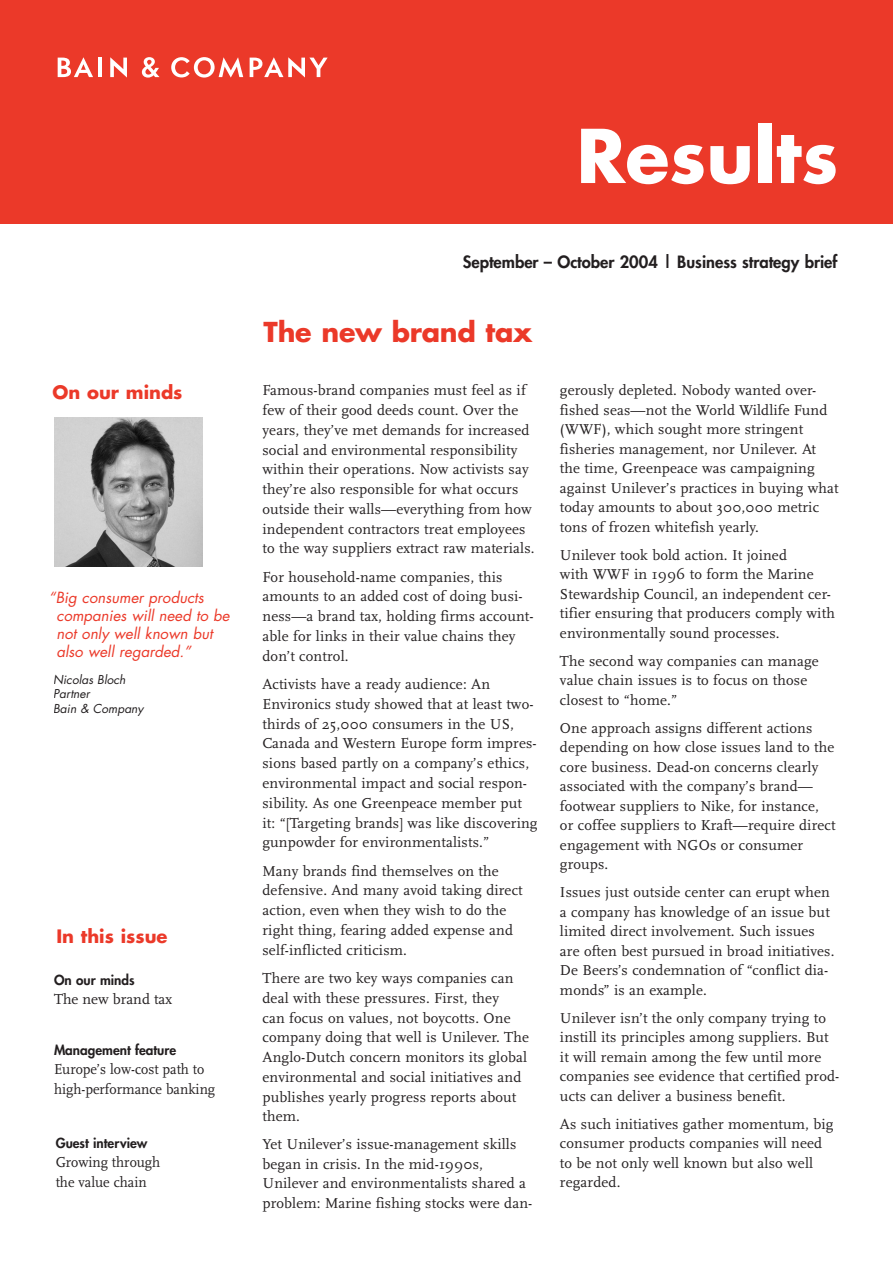
<style>
.page{position:relative;width:893px;height:1263px;background:#fff}
.page>*{position:absolute;margin:0;border:0;box-sizing:border-box;transform-origin:0 0}
.t1{font:700 72px "Futura";color:#fff}
.t2{font:700 26.7px "Futura";letter-spacing:-.01em;color:#eb3929}
.t3{font:700 18px "Futura";color:#eb3929}
.t4{font:800 16.5px "Futura";color:#231f20}
.t5{font:15px/19.5px "Scala";letter-spacing:.01em;color:#231f20}
.t6{font:italic 15px/18px "Futura";color:#eb3929}
.t7{font:15px/19.5px "Scala";letter-spacing:.01em;color:#231f20;scale:.95 1}
.t8{font:800 13.5px "Futura";color:#231f20}
.t9{font:italic 12px/14.4px "Futura";color:#231f20}
</style>
<div class="page">
<div style="left:0;top:0;width:893px;height:224px;background:#eb3929"></div>
<img style="left:54px;top:417px;width:149px;height:149px">
<svg style="left:171px;top:57px;width:72px;height:21px"></svg>
<svg style="left:110px;top:57px;width:17px;height:21px"></svg>
<hr style="left:98px;top:58px;width:4px;height:19px;background:#fff">
<svg style="left:58px;top:57px;width:35px;height:20px"></svg>
<svg style="left:142px;top:57px;width:18px;height:21px"></svg>
<svg style="left:250px;top:57px;width:78px;height:21px"></svg>
<h1 class="t1" style="left:576px;top:108px;width:263px">Results</h1>
<p class="t4" style="left:463px;top:251px;width:376px">September – October 2004 | Business strategy brief</p>
<h2 class="t2" style="left:264px;top:314px;width:270px">The new brand tax</h2>
<p class="t3" style="left:53px;top:380px;width:132px">On our minds</p>
<p class="t5" style="left:262px;top:381px;width:274px">Famous-brand companies must feel as if few of their good deeds count. Over the years, they’ve met demands for increased social and environmental responsibility within their operations. Now activists say they’re also responsible for what occurs outside their walls—everything from how independent contractors treat employees to the way suppliers extract raw materials.</p>
<p class="t5" style="left:262px;top:567px;width:273px">For household-name companies, this amounts to an added cost of doing busi&shy;ness—a brand tax, holding firms account&shy;able for links in their value chains they don’t control.</p>
<p class="t5" style="left:262px;top:674px;width:276px">Activists have a ready audience: An Environics study showed that at least two&shy;thirds of 25,000 consumers in the US, Canada and Western Europe form impres&shy;sions based partly on a company’s ethics, environmental impact and social respon&shy;sibility. As one Greenpeace member put it: “[Targeting brands] was like discovering gunpowder for environmentalists.”</p>
<p class="t5" style="left:262px;top:861px;width:262px">Many brands find themselves on the defensive. And many avoid taking direct action, even when they wish to do the right thing, fearing added expense and self-inflicted criticism.</p>
<p class="t5" style="left:262px;top:968px;width:268px">There are two key ways companies can deal with these pressures. First, they<br>can focus on values, not boycotts. One company doing that well is Unilever. The Anglo-Dutch concern monitors its global environmental and social initiatives and publishes yearly progress reports about them.</p>
<p class="t5" style="left:262px;top:1135px;width:271px">Yet Unilever’s issue-management skills began in crisis. In the mid-1990s, Unilever and environmentalists shared a problem: Marine fishing stocks were dan-</p>
<p class="t6" style="left:57px;top:588px;width:175px;text-indent:-8px">“Big consumer products companies will need to be not only well known but also well regarded.”</p>
<p class="t9" style="left:53px;top:672px;width:92px">Nicolas Bloch<br>Partner<br>Bain &amp; Company</p>
<p class="t3" style="left:56px;top:924px;width:113px">In this issue</p>
<p class="t8" style="left:54px;top:970px;width:82px">On our minds</p>
<p class="t5" style="left:54px;top:990px;width:120px">The new brand tax</p>
<p class="t8" style="left:54px;top:1041px;width:124px">Management feature</p>
<p class="t7" style="left:54px;top:1060px;width:171px">Europe’s low-cost path to high-performance banking</p>
<p class="t8" style="left:56px;top:1134px;width:93px">Guest interview</p>
<p class="t7" style="left:56px;top:1153px;width:112px">Growing through the value chain</p>
<p class="t5" style="left:560px;top:381px;width:280px">gerously depleted. Nobody wanted over&shy;fished seas—not the World Wildlife Fund (WWF), which sought more stringent fisheries management, nor Unilever. At the time, Greenpeace was campaigning against Unilever’s practices in buying what today amounts to about 300,000 metric tons of frozen whitefish yearly.</p>
<p class="t5" style="left:560px;top:545px;width:276px">Unilever took bold action. It joined<br>with WWF in 1996 to form the Marine Stewardship Council, an independent cer&shy;tifier ensuring that producers comply with environmentally sound processes.</p>
<p class="t5" style="left:560px;top:651px;width:260px">The second way companies can manage value chain issues is to focus on those closest to “home.”</p>
<p class="t5" style="left:560px;top:718px;width:277px">One approach assigns different actions depending on how close issues land to the core business. Dead-on concerns clearly associated with the company’s brand— footwear suppliers to Nike, for instance, or coffee suppliers to Kraft—require direct engagement with NGOs or consumer groups.</p>
<p class="t5" style="left:560px;top:883px;width:276px">Issues just outside center can erupt when a company has knowledge of an issue but limited direct involvement. Such issues are often best pursued in broad initiatives.<br>De Beers’s condemnation of “conflict dia&shy;monds” is an example.</p>
<p class="t5" style="left:560px;top:1008px;width:281px">Unilever isn’t the only company trying to instill its principles among suppliers. But it will remain among the few until more companies see evidence that certified prod&shy;ucts can deliver a business benefit.</p>
<p class="t5" style="left:560px;top:1114px;width:275px">As such initiatives gather momentum, big consumer products companies will need to be not only well known but also well regarded.</p>
</div>
